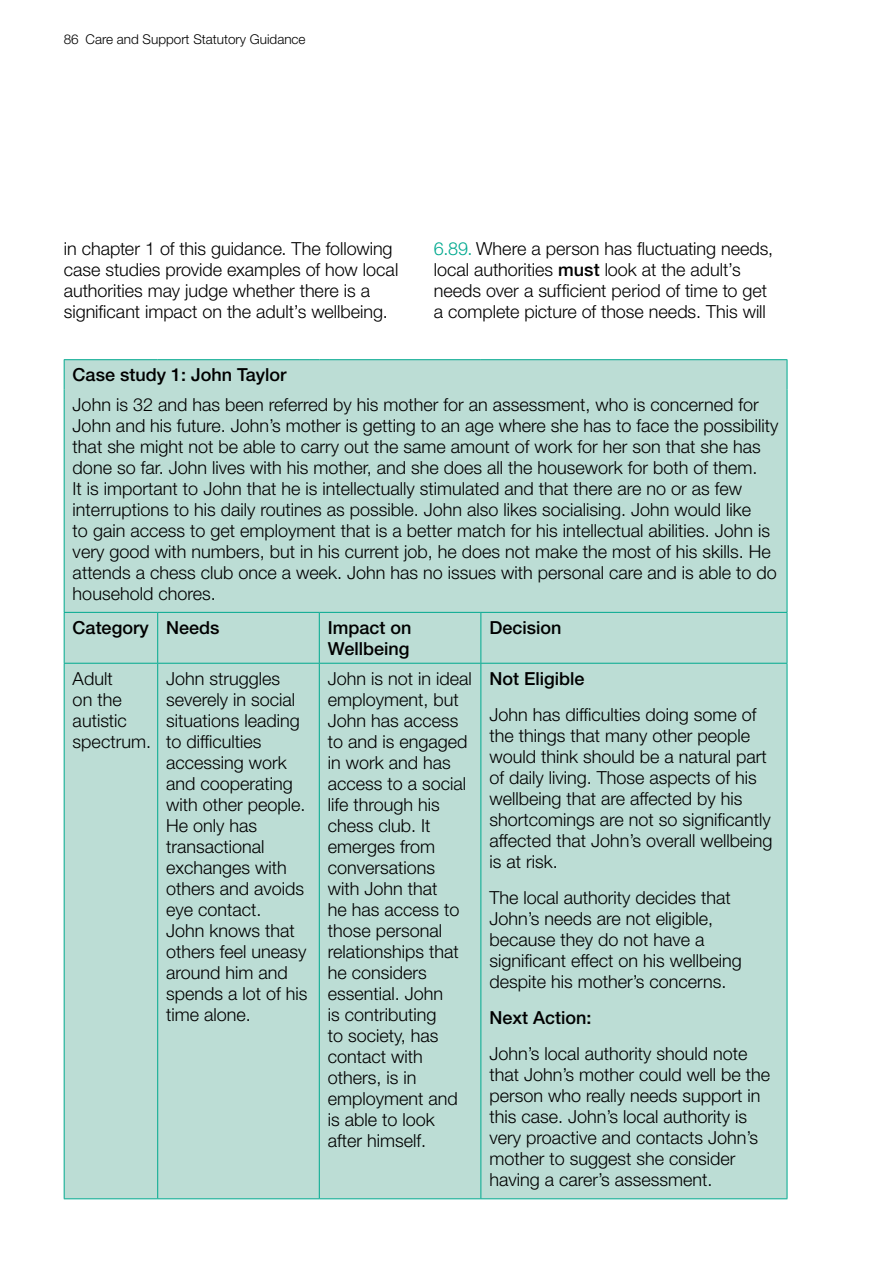
<style>
.page{position:relative;width:893px;height:1263px;background:#fff}
.page>*{position:absolute;margin:0;border:0;box-sizing:border-box;transform-origin:0 0}
.Box_Text{font:300 18px/21px "Helvetica Neue LT Std";color:#000}
.Box_Text-2{font:500 18px/21px "Helvetica Neue LT Std";color:#000}
.t1{font:300 13.5px "Helvetica Neue LT Std";color:#000}
.s1{color:#00a98f}
.s2{font-weight:500}
</style>
<div class="page">
<div style="left:65px;top:360px;width:722px;height:838px;background:#bcddd5"></div>
<hr style="left:157px;top:613px;width:1px;height:50px;background:#00a98f">
<hr style="left:319px;top:613px;width:1px;height:50px;background:#00a98f">
<hr style="left:480px;top:613px;width:1px;height:50px;background:#00a98f">
<hr style="left:157px;top:664px;width:1px;height:534px;background:#00a98f">
<hr style="left:319px;top:664px;width:1px;height:534px;background:#00a98f">
<hr style="left:480px;top:664px;width:1px;height:534px;background:#00a98f">
<hr style="left:64px;top:359px;width:94px;height:1px;background:#00a98f">
<hr style="left:64px;top:360px;width:1px;height:30px;background:#00a98f">
<hr style="left:158px;top:359px;width:161px;height:1px;background:#00a98f">
<hr style="left:319px;top:359px;width:162px;height:1px;background:#00a98f">
<hr style="left:481px;top:359px;width:306px;height:1px;background:#00a98f">
<hr style="left:787px;top:360px;width:1px;height:30px;background:#00a98f">
<hr style="left:64px;top:390px;width:1px;height:222px;background:#00a98f">
<hr style="left:787px;top:390px;width:1px;height:222px;background:#00a98f">
<hr style="left:64px;top:613px;width:1px;height:50px;background:#00a98f">
<hr style="left:787px;top:613px;width:1px;height:50px;background:#00a98f">
<hr style="left:64px;top:664px;width:1px;height:534px;background:#00a98f">
<hr style="left:787px;top:664px;width:1px;height:534px;background:#00a98f">
<hr style="left:64px;top:612px;width:94px;height:1px;background:#00a98f">
<hr style="left:158px;top:612px;width:161px;height:1px;background:#00a98f">
<hr style="left:319px;top:612px;width:162px;height:1px;background:#00a98f">
<hr style="left:481px;top:612px;width:306px;height:1px;background:#00a98f">
<hr style="left:64px;top:663px;width:94px;height:1px;background:#00a98f">
<hr style="left:158px;top:663px;width:161px;height:1px;background:#00a98f">
<hr style="left:319px;top:663px;width:162px;height:1px;background:#00a98f">
<hr style="left:481px;top:663px;width:306px;height:1px;background:#00a98f">
<hr style="left:64px;top:1198px;width:94px;height:1px;background:#00a98f">
<hr style="left:158px;top:1198px;width:161px;height:1px;background:#00a98f">
<hr style="left:319px;top:1198px;width:162px;height:1px;background:#00a98f">
<hr style="left:481px;top:1198px;width:306px;height:1px;background:#00a98f">
<p class="t1" style="left:64px;top:31px;width:243px">86 Care and Support Statutory Guidance</p>
<p class="Box_Text" style="left:64px;top:238px;width:336px">in chapter 1 of this guidance. The following case studies provide examples of how local authorities may judge whether there is a significant impact on the adult’s wellbeing.</p>
<p class="Box_Text" style="left:434px;top:238px;width:341px"><span class="s1">6.89.</span> Where a person has fluctuating needs, local authorities <span class="s2">must</span> look at the adult’s needs over a sufficient period of time to get a complete picture of those needs. This will</p>
<p class="Box_Text-2" style="left:73px;top:364px;width:215px">Case study 1: John Taylor</p>
<p class="Box_Text" style="left:73px;top:394px;width:707px">John is 32 and has been referred by his mother for an assessment, who is concerned for John and his future. John’s mother is getting to an age where she has to face the possibility that she might not be able to carry out the same amount of work for her son that she has done so far. John lives with his mother, and she does all the housework for both of them.<br>It is important to John that he is intellectually stimulated and that there are no or as few interruptions to his daily routines as possible. John also likes socialising. John would like<br>to gain access to get employment that is a better match for his intellectual abilities. John is very good with numbers, but in his current job, he does not make the most of his skills. He attends a chess club once a week. John has no issues with personal care and is able to do household chores.</p>
<p class="Box_Text-2" style="left:73px;top:617px;width:78px">Category</p>
<p class="Box_Text-2" style="left:166px;top:617px;width:55px">Needs</p>
<p class="Box_Text-2" style="left:328px;top:617px;width:85px">Impact on<br>Wellbeing</p>
<p class="Box_Text-2" style="left:489px;top:617px;width:74px">Decision</p>
<p class="Box_Text" style="left:73px;top:667px;width:80px">Adult<br>on the autistic spectrum.</p>
<p class="Box_Text" style="left:166px;top:667px;width:143px">John struggles severely in social situations leading to difficulties accessing work and cooperating with other people.<br>He only has transactional exchanges with others and avoids eye contact.<br>John knows that others feel uneasy around him and spends a lot of his time alone.</p>
<p class="Box_Text" style="left:328px;top:667px;width:146px">John is not in ideal employment, but<br>John has access to and is engaged in work and has access to a social life through his chess club. It emerges from conversations<br>with John that<br>he has access to those personal relationships that he considers essential. John<br>is contributing<br>to society, has contact with others, is in employment and is able to look after himself.</p>
<p class="Box_Text-2" style="left:489px;top:667px;width:97px">Not Eligible</p>
<p class="Box_Text" style="left:489px;top:703px;width:285px">John has difficulties doing some of the things that many other people would think should be a natural part of daily living. Those aspects of his wellbeing that are affected by his shortcomings are not so significantly affected that John’s overall wellbeing is at risk.</p>
<p class="Box_Text" style="left:489px;top:886px;width:254px">The local authority decides that<br>John’s needs are not eligible, because they do not have a significant effect on his wellbeing despite his mother’s concerns.</p>
<p class="Box_Text-2" style="left:489px;top:1006px;width:104px">Next Action:</p>
<p class="Box_Text" style="left:489px;top:1042px;width:282px">John’s local authority should note that John’s mother could well be the person who really needs support in this case. John’s local authority is very proactive and contacts John’s mother to suggest she consider having a carer’s assessment.</p>
</div>
